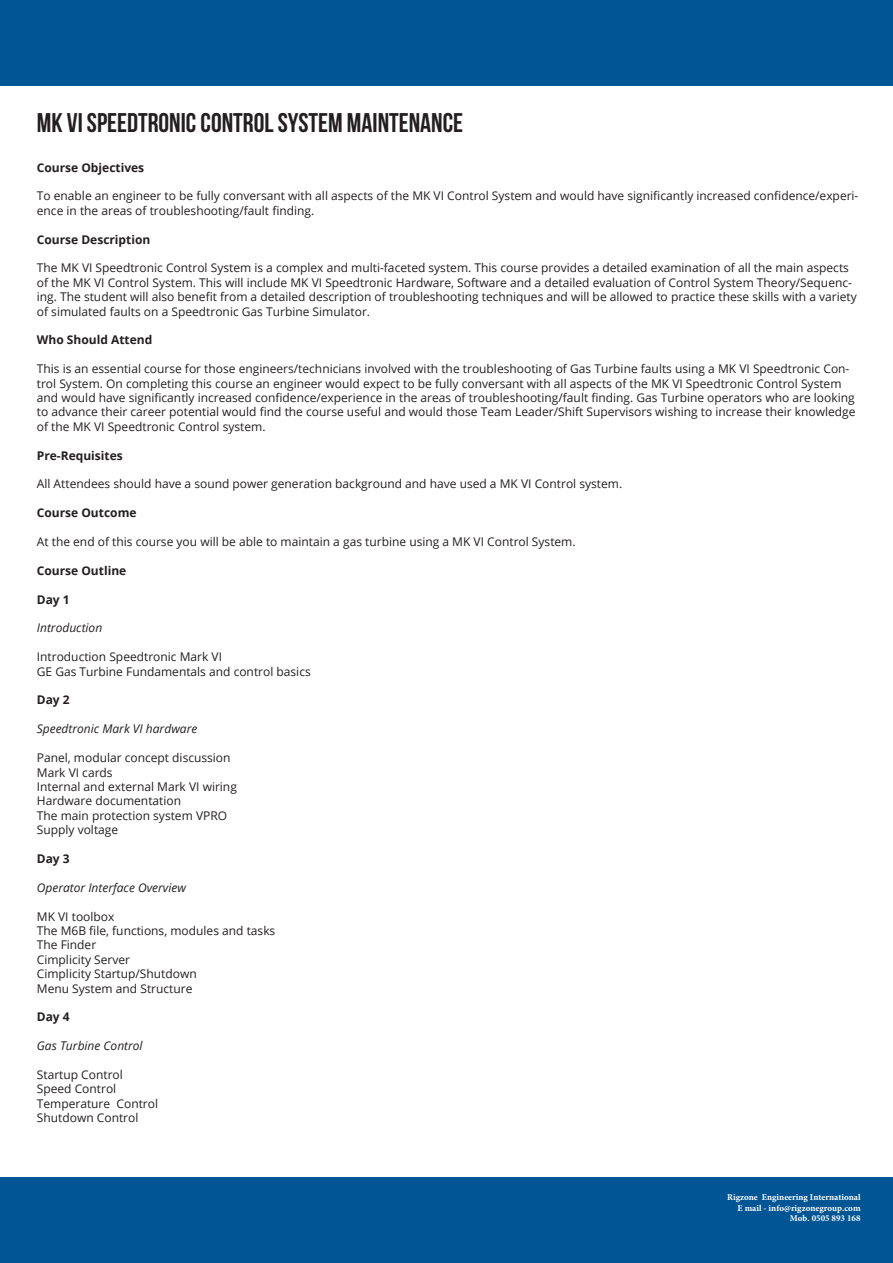
<style>
.page{position:relative;width:893px;height:1263px;background:#fff}
.page>*{position:absolute;margin:0;border:0;box-sizing:border-box;transform-origin:0 0}
.t1{font:700 27px "Bebas Neue";color:#231f20}
.t2{font:12px/14.4px "Open Sans";color:#231f20}
.t3{font:700 12px "Open Sans";color:#231f20}
.t4{font:italic 12px "Open Sans";color:#231f20}
.t5{font:700 9px/10.5px "Minion Pro";color:#fff;text-align:right}
</style>
<div class="page">
<div style="left:0;top:1178px;width:893px;height:85px;background:#005595"></div>
<div style="left:0;top:0;width:893px;height:85px;background:#005595"></div>
<p class="t1" style="left:37px;top:108px;width:428px">MK VI SPEEDTRONIC CONTROL SYSTEM MAINTENANCE</p>
<p class="t3" style="left:37px;top:159px;width:109px">Course Objectives</p>
<p class="t2" style="left:37px;top:189px;width:823px">To enable an engineer to be fully conversant with all aspects of the MK VI Control System and would have significantly increased confidence/experi&shy;ence in the areas of troubleshooting/fault finding.</p>
<p class="t3" style="left:37px;top:231px;width:115px">Course Description</p>
<p class="t2" style="left:37px;top:261px;width:821px">The MK VI Speedtronic Control System is a complex and multi-faceted system. This course provides a detailed examination of all the main aspects of the MK VI Control System. This will include MK VI Speedtronic Hardware, Software and a detailed evaluation of Control System Theory/Sequenc&shy;ing. The student will also benefit from a detailed description of troubleshooting techniques and will be allowed to practice these skills with a variety of simulated faults on a Speedtronic Gas Turbine Simulator.</p>
<p class="t3" style="left:37px;top:332px;width:117px">Who Should Attend</p>
<p class="t2" style="left:37px;top:361px;width:820px">This is an essential course for those engineers/technicians involved with the troubleshooting of Gas Turbine faults using a MK VI Speedtronic Con&shy;trol System. On completing this course an engineer would expect to be fully conversant with all aspects of the MK VI Speedtronic Control System and would have significantly increased confidence/experience in the areas of troubleshooting/fault finding. Gas Turbine operators who are looking to advance their career potential would find the course useful and would those Team Leader/Shift Supervisors wishing to increase their knowledge of the MK VI Speedtronic Control system.</p>
<p class="t3" style="left:37px;top:447px;width:87px">Pre-Requisites</p>
<p class="t2" style="left:37px;top:477px;width:587px">All Attendees should have a sound power generation background and have used a MK VI Control system.</p>
<p class="t3" style="left:37px;top:504px;width:101px">Course Outcome</p>
<p class="t2" style="left:37px;top:534px;width:540px">At the end of this course you will be able to maintain a gas turbine using a MK VI Control System.</p>
<p class="t3" style="left:37px;top:562px;width:91px">Course Outline</p>
<p class="t3" style="left:37px;top:591px;width:34px">Day 1</p>
<p class="t4" style="left:37px;top:620px;width:67px">Introduction</p>
<p class="t2" style="left:37px;top:649px;width:187px">Introduction Speedtronic Mark VI</p>
<p class="t2" style="left:37px;top:664px;width:275px">GE Gas Turbine Fundamentals and control basics</p>
<p class="t3" style="left:37px;top:692px;width:34px">Day 2</p>
<p class="t4" style="left:37px;top:721px;width:162px">Speedtronic Mark VI hardware</p>
<p class="t2" style="left:37px;top:750px;width:195px">Panel, modular concept discussion</p>
<p class="t2" style="left:37px;top:765px;width:77px">Mark VI cards</p>
<p class="t2" style="left:37px;top:779px;width:202px">Internal and external Mark VI wiring</p>
<p class="t2" style="left:37px;top:793px;width:146px">Hardware documentation</p>
<p class="t2" style="left:37px;top:808px;width:192px">The main protection system VPRO</p>
<p class="t2" style="left:37px;top:822px;width:83px">Supply voltage</p>
<p class="t3" style="left:37px;top:850px;width:34px">Day 3</p>
<p class="t4" style="left:37px;top:879px;width:151px">Operator Interface Overview</p>
<p class="t2" style="left:37px;top:909px;width:79px">MK VI toolbox</p>
<p class="t2" style="left:37px;top:923px;width:240px">The M6B file, functions, modules and tasks</p>
<p class="t2" style="left:37px;top:937px;width:61px">The Finder</p>
<p class="t2" style="left:37px;top:952px;width:95px">Cimplicity Server</p>
<p class="t2" style="left:37px;top:966px;width:161px">Cimplicity Startup/Shutdown</p>
<p class="t2" style="left:37px;top:981px;width:157px">Menu System and Structure</p>
<p class="t3" style="left:37px;top:1008px;width:34px">Day 4</p>
<p class="t4" style="left:37px;top:1037px;width:107px">Gas Turbine Control</p>
<p class="t2" style="left:37px;top:1067px;width:88px">Startup Control</p>
<p class="t2" style="left:37px;top:1081px;width:81px">Speed Control</p>
<p class="t2" style="left:37px;top:1096px;width:123px">Temperature Control</p>
<p class="t2" style="left:37px;top:1110px;width:103px">Shutdown Control</p>
<p class="t5" style="left:727px;top:1192px;width:135px">Rigzone Engineering International<br>E mail - info@rigzonegroup.com<br>Mob. 0505 893 168</p>
</div>
